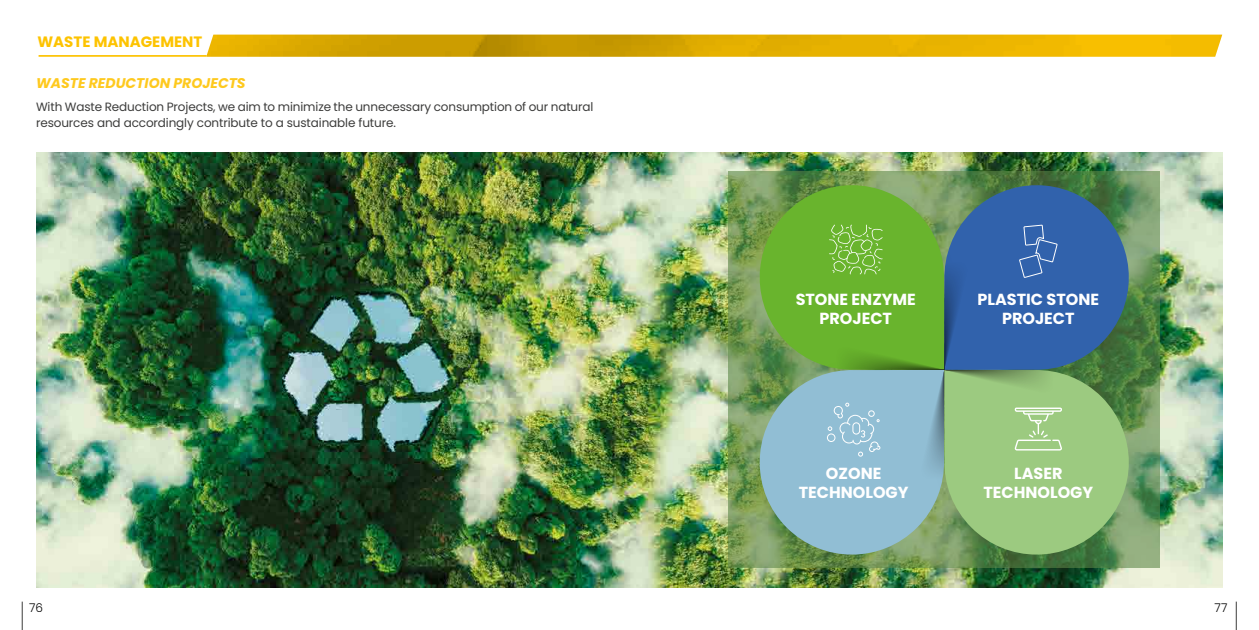
<style>
.page{position:relative;width:1259px;height:630px;background:#fff}
.page>*{position:absolute;margin:0;border:0;box-sizing:border-box;transform-origin:0 0}
.t1{font:700 16px/19.2px "Poppins";color:#fff;text-align:center}
.t2{font:700 15px "Poppins";color:#fdc300}
.t3{font:italic 700 14px "Poppins";color:#fec91e}
.t4{font:12px/16px "Poppins";letter-spacing:-.01em;color:#3c3c3b}
.t5{font:300 12px "Poppins";color:#000}
</style>
<div class="page">
<img style="left:36px;top:153px;width:1186px;height:433px">
<svg style="left:728px;top:171px;width:432px;height:396px;background:#6d9459"></svg>
<svg style="left:39px;top:35px;width:1183px;height:22px;background:#e3b724"></svg>
<svg style="left:759px;top:185px;width:369px;height:369px;background:#70a383"></svg>
<svg style="left:22px;top:601px;width:1px;height:28px"></svg>
<svg style="left:1236px;top:601px;width:1px;height:28px"></svg>
<p class="t2" style="left:37px;top:33px;width:166px">WASTE MANAGEMENT</p>
<p class="t3" style="left:36px;top:75px;width:211px">WASTE REDUCTION PROJECTS</p>
<p class="t4" style="left:36px;top:99px;width:559px">With Waste Reduction Projects, we aim to minimize the unnecessary consumption of our natural resources and accordingly contribute to a sustainable future.</p>
<h1 class="t1" style="left:795px;top:290px;width:122px">STONE ENZYME<br>PROJECT</h1>
<h1 class="t1" style="left:977px;top:290px;width:123px">PLASTIC STONE<br>PROJECT</h1>
<h1 class="t1" style="left:799px;top:463px;width:111px">OZONE<br>TECHNOLOGY</h1>
<h1 class="t1" style="left:983px;top:463px;width:111px">LASER<br>TECHNOLOGY</h1>
<p class="t5" style="left:29px;top:600px;width:15px">76</p>
<p class="t5" style="left:1214px;top:600px;width:14px">77</p>
</div>
